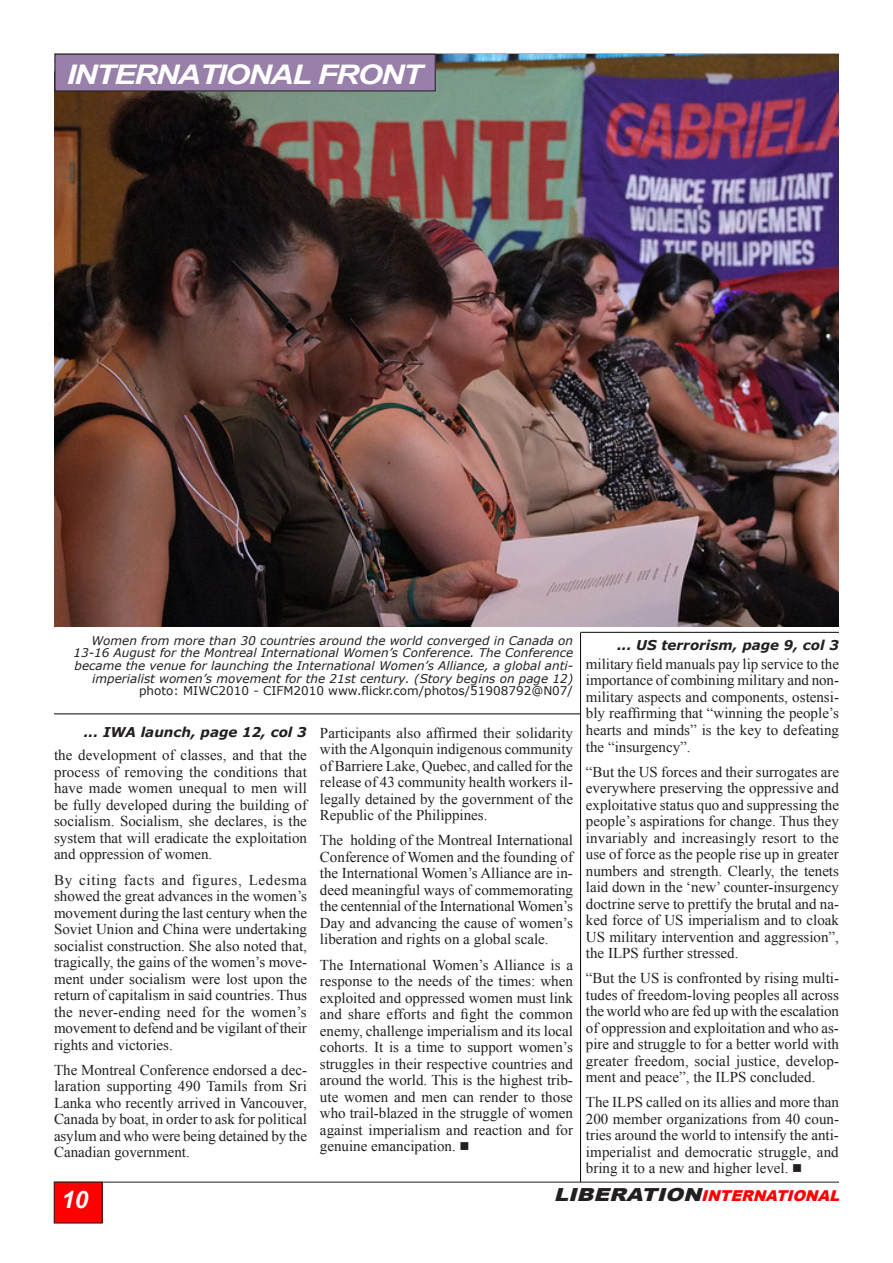
<style>
.page{position:relative;width:893px;height:1263px;background:#fff}
.page>*{position:absolute;margin:0;border:0;box-sizing:border-box;transform-origin:0 0}
.t1{font:italic 700 27px "Arial";letter-spacing:-.05em;color:#fff;scale:1.2 1}
.t2{font:italic 700 24px "Arial";color:#fff}
.t3{font:15px/16.5px "Times New Roman";color:#231f20;text-align:justify}
.t4{font:italic 900 15px "Arial";color:#f00}
.t5{font:italic 700 13.5px "Verdana";color:#231f20}
.t6{font:italic 12px/12.8px "Verdana";color:#231f20;text-align:right}
.t7{font:12px "Verdana";color:#231f20}
.s1{font-size:18px;color:#231f20}
</style>
<div class="page">
<hr style="left:54px;top:1182px;width:785px;height:1px;background:#231f20">
<div style="left:54px;top:1182px;width:48px;height:41px;background:#f00"></div>
<img style="left:54px;top:54px;width:785px;height:573px">
<div style="left:55px;top:54px;width:380px;height:37px;background:#9980aa"></div>
<div style="left:55px;top:54px;width:380px;height:37px;border:1px solid #231f20"></div>
<hr style="left:580px;top:632px;width:259px;height:1px;background:#050806">
<hr style="left:580px;top:633px;width:1px;height:549px;background:#050806">
<hr style="left:54px;top:713px;width:526px;height:1px;background:#050806">
<h1 class="t1" style="left:67px;top:57px;width:298px">INTERNATIONAL FRONT</h1>
<p class="t6" style="left:91px;top:634px;width:483px">Women from more than 30 countries around the world converged in Canada on</p>
<p class="t5" style="left:617px;top:636px;width:223px">... US terrorism, page 9, col 3</p>
<p class="t6" style="left:73px;top:647px;width:501px">13-16 August for the Montreal International Women’s Conference. The Conference became the venue for launching the International Women’s Alliance, a global anti&shy;imperialist women’s movement for the 21st century. (Story begins on page 12)</p>
<p class="t7" style="left:139px;top:683px;width:435px">photo: MIWC2010 - CIFM2010 www.flickr.com/photos/51908792@N07/</p>
<p class="t3" style="left:586px;top:655px;width:255px">military field manuals pay lip service to the importance of combining military and non&shy;military aspects and components, ostensi&shy;bly reaffirming that “winning the people’s hearts and minds” is the key to defeating the “insurgency”.</p>
<p class="t3" style="left:586px;top:763px;width:255px">“But the US forces and their surrogates are everywhere preserving the oppressive and exploitative status quo and suppressing the people’s aspirations for change. Thus they invariably and increasingly resort to the use of force as the people rise up in greater numbers and strength. Clearly, the tenets laid down in the ‘new’ counter-insurgency doctrine serve to prettify the brutal and na&shy;ked force of US imperialism and to cloak US military intervention and aggression”, the ILPS further stressed.</p>
<p class="t3" style="left:586px;top:970px;width:255px">“But the US is confronted by rising multi&shy;tudes of freedom-loving peoples all across the world who are fed up with the escalation of oppression and exploitation and who as&shy;pire and struggle to for a better world with greater freedom, social justice, develop&shy;ment and peace”, the ILPS concluded.</p>
<p class="t3" style="left:586px;top:1094px;width:254px">The ILPS called on its allies and more than 200 member organizations from 40 coun&shy;tries around the world to intensify the anti&shy;imperialist and democratic struggle, and bring it to a new and higher level. ■</p>
<p class="t5" style="left:84px;top:723px;width:225px">... IWA launch, page 12, col 3</p>
<p class="t3" style="left:320px;top:724px;width:255px">Participants also affirmed their solidarity with the Algonquin indigenous community of Barriere Lake, Quebec, and called for the release of 43 community health workers il&shy;legally detained by the government of the Republic of the Philippines.</p>
<p class="t3" style="left:320px;top:832px;width:255px">The holding of the Montreal International Conference of Women and the founding of the International Women’s Alliance are in&shy;deed meaningful ways of commemorating the centennial of the International Women’s Day and advancing the cause of women’s liberation and rights on a global scale.</p>
<p class="t3" style="left:320px;top:956px;width:255px">The International Women’s Alliance is a response to the needs of the times: when exploited and oppressed women must link and share efforts and fight the common enemy, challenge imperialism and its local cohorts. It is a time to support women’s struggles in their respective countries and around the world. This is the highest trib&shy;ute women and men can render to those who trail-blazed in the struggle of women against imperialism and reaction and for genuine emancipation. ■</p>
<p class="t3" style="left:54px;top:747px;width:255px">the development of classes, and that the process of removing the conditions that have made women unequal to men will be fully developed during the building of socialism. Socialism, she declares, is the system that will eradicate the exploitation and oppression of women.</p>
<p class="t3" style="left:54px;top:871px;width:255px">By citing facts and figures, Ledesma showed the great advances in the women’s movement during the last century when the Soviet Union and China were undertaking socialist construction. She also noted that, tragically, the gains of the women’s move&shy;ment under socialism were lost upon the return of capitalism in said countries. Thus the never-ending need for the women’s movement to defend and be vigilant of their rights and victories.</p>
<p class="t3" style="left:54px;top:1061px;width:254px">The Montreal Conference endorsed a dec&shy;laration supporting 490 Tamils from Sri Lanka who recently arrived in Vancouver, Canada by boat, in order to ask for political asylum and who were being detained by the Canadian government.</p>
<h2 class="t2" style="left:61px;top:1184px;width:28px">10</h2>
<p class="t4" style="left:554px;top:1185px;width:292px"><span class="s1">LIBERATION</span>INTERNATIONAL</p>
</div>
